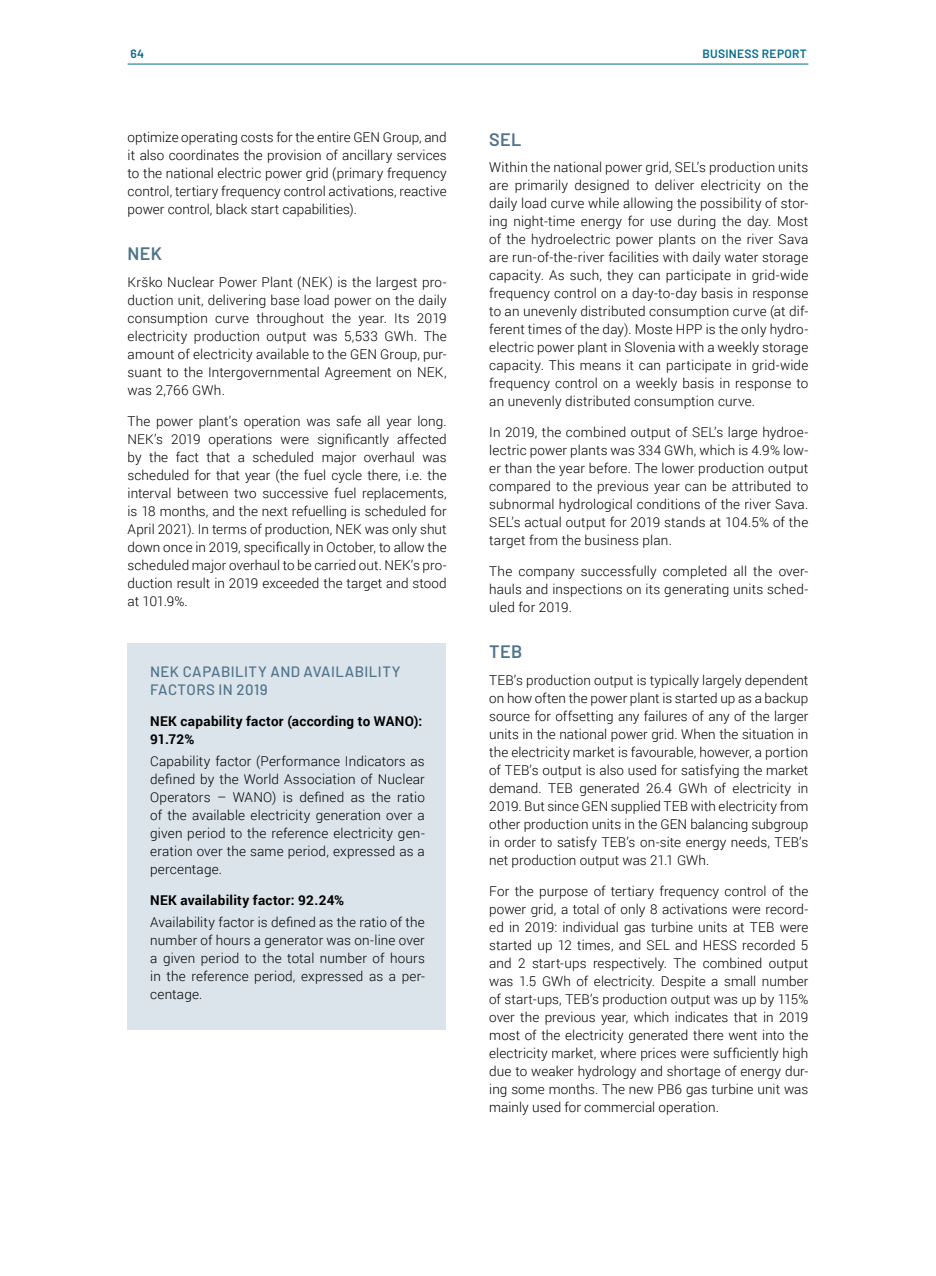
<style>
.page{position:relative;width:936px;height:1276px;background:#fff}
.page>*{position:absolute;margin:0;border:0;box-sizing:border-box;transform-origin:0 0}
.t1{font:600 18px "Barlow";letter-spacing:.02em;color:#4f748b}
.t2{font:500 15px/18px "Barlow";letter-spacing:.03em;color:#4f748b}
.t3{font:300 13.5px/18px "Roboto";letter-spacing:.01em;color:#000;text-align:justify}
.t4{font:700 13.5px/18px "Roboto";letter-spacing:.02em;color:#000}
.t5{font:600 12px "Barlow";letter-spacing:.025em;color:#006a8e}
</style>
<div class="page">
<hr style="left:128px;top:64px;width:680px;height:1px;background:#006a8e">
<div style="left:128px;top:643px;width:318px;height:386px;background:#dbe4ea"></div>
<p class="t5" style="left:131px;top:46px;width:15px">64</p>
<p class="t5" style="left:702px;top:46px;width:106px">BUSINESS REPORT</p>
<p class="t3" style="left:128px;top:127px;width:320px">optimize operating costs for the entire GEN Group, and it also coordinates the provision of ancillary services to the national electric power grid (primary frequency control, tertiary frequency control activations, reactive power control, black start capabilities).</p>
<h1 class="t1" style="left:128px;top:243px;width:36px">NEK</h1>
<p class="t3" style="left:128px;top:272px;width:320px">Krško Nuclear Power Plant (NEK) is the largest pro&shy;duction unit, delivering base load power on the daily consumption curve throughout the year. Its 2019 electricity production output was 5,533 GWh. The amount of electricity available to the GEN Group, pur&shy;suant to the Intergovernmental Agreement on NEK, was 2,766 GWh.</p>
<p class="t3" style="left:128px;top:411px;width:320px">The power plant’s operation was safe all year long.<br>NEK’s 2019 operations were significantly affected by the fact that a scheduled major overhaul was scheduled for that year (the fuel cycle there, i.e. the interval between two successive fuel replacements, is 18 months, and the next refuelling is scheduled for April 2021). In terms of production, NEK was only shut down once in 2019, specifically in October, to allow the scheduled major overhaul to be carried out. NEK’s pro&shy;duction result in 2019 exceeded the target and stood at 101.9%.</p>
<p class="t2" style="left:150px;top:662px;width:252px">NEK CAPABILITY AND AVAILABILITY<br>FACTORS IN 2019</p>
<p class="t4" style="left:150px;top:711px;width:273px">NEK capability factor (according to WANO):<br>91.72%</p>
<p class="t3" style="left:150px;top:752px;width:276px">Capability factor (Performance Indicators as defined by the World Association of Nuclear Operators – WANO) is defined as the ratio of the available electricity generation over a given period to the reference electricity gen&shy;eration over the same period, expressed as a percentage.</p>
<p class="t4" style="left:150px;top:890px;width:195px">NEK availability factor: 92.24%</p>
<p class="t3" style="left:150px;top:913px;width:276px">Availability factor is defined as the ratio of the number of hours a generator was on-line over a given period to the total number of hours in the reference period, expressed as a per&shy;centage.</p>
<h1 class="t1" style="left:489px;top:128px;width:34px">SEL</h1>
<p class="t3" style="left:489px;top:158px;width:320px">Within the national power grid, SEL’s production units are primarily designed to deliver electricity on the daily load curve while allowing the possibility of stor&shy;ing night-time energy for use during the day. Most of the hydroelectric power plants on the river Sava are run-of-the-river facilities with daily water storage capacity. As such, they can participate in grid-wide frequency control on a day-to-day basis in response to an unevenly distributed consumption curve (at dif&shy;ferent times of the day). Moste HPP is the only hydro&shy;electric power plant in Slovenia with a weekly storage capacity. This means it can participate in grid-wide frequency control on a weekly basis in response to an unevenly distributed consumption curve.</p>
<p class="t3" style="left:489px;top:423px;width:320px">In 2019, the combined output of SEL’s large hydroe&shy;lectric power plants was 334 GWh, which is 4.9% low&shy;er than the year before. The lower production output compared to the previous year can be attributed to subnormal hydrological conditions of the river Sava.<br>SEL’s actual output for 2019 stands at 104.5% of the target from the business plan.</p>
<p class="t3" style="left:489px;top:561px;width:320px">The company successfully completed all the over&shy;hauls and inspections on its generating units sched&shy;uled for 2019.</p>
<h1 class="t1" style="left:489px;top:640px;width:34px">TEB</h1>
<p class="t3" style="left:489px;top:670px;width:320px">TEB’s production output is typically largely dependent on how often the power plant is started up as a backup source for offsetting any failures of any of the larger units in the national power grid. When the situation in the electricity market is favourable, however, a portion of TEB’s output is also used for satisfying the market demand. TEB generated 26.4 GWh of electricity in 2019. But since GEN supplied TEB with electricity from other production units in the GEN balancing subgroup in order to satisfy TEB’s on-site energy needs, TEB’s net production output was 21.1 GWh.</p>
<p class="t3" style="left:489px;top:881px;width:320px">For the purpose of tertiary frequency control of the power grid, a total of only 8 activations were record&shy;ed in 2019: individual gas turbine units at TEB were started up 12 times, and SEL and HESS recorded 5 and 2 start-ups respectively. The combined output was 1.5 GWh of electricity. Despite a small number of start-ups, TEB’s production output was up by 115% over the previous year, which indicates that in 2019 most of the electricity generated there went into the electricity market, where prices were sufficiently high due to weaker hydrology and shortage of energy dur&shy;ing some months. The new PB6 gas turbine unit was mainly used for commercial operation.</p>
</div>
